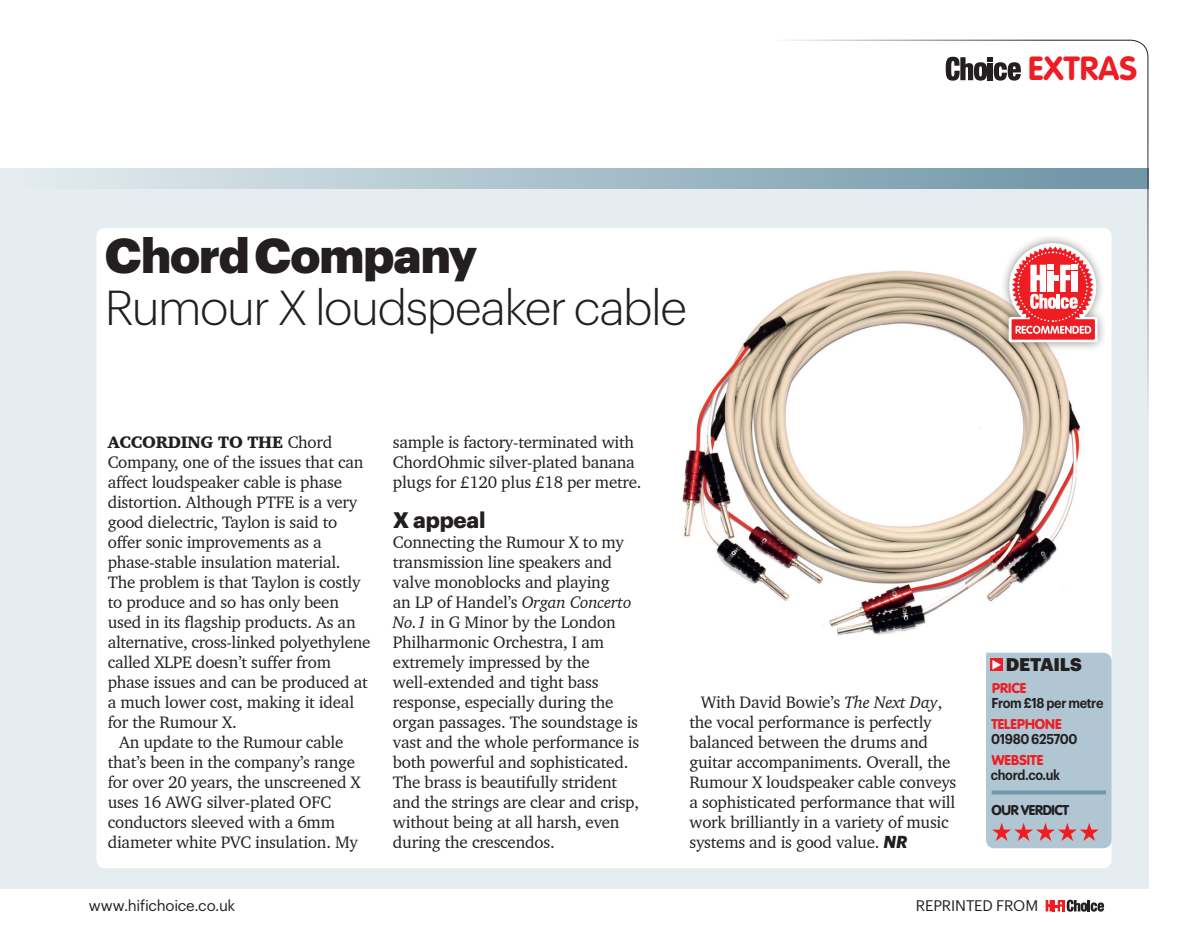
<style>
.page{position:relative;width:1191px;height:930px;background:#fff}
.page>*{position:absolute;margin:0;border:0;box-sizing:border-box;transform-origin:0 0}
.t1{font:300 48px "Graphik";letter-spacing:-.03em;color:#231f20}
.t2{font:900 48px "Graphik";letter-spacing:-.02em;color:#231f20}
.t3{font:700 33px "VAG Rounded Std";letter-spacing:.005em;color:#ee1d23}
.t4{font:700 22px "Graphik";letter-spacing:-.01em;color:#231f20}
.t5{font:900 18px "Graphik";letter-spacing:-.015em;color:#231f20}
.t6{font:17px/20px "Charter BT";letter-spacing:-.015em;color:#231f20}
.t7{font:900 17px "Charter BT";letter-spacing:-.015em;color:#231f20}
.t8{font:15px "Graphik";letter-spacing:-.015em;color:#231f20}
.t9{font:600 14px "Graphik";letter-spacing:-.02em;color:#231f20;scale:.9 1}
.t10{font:900 14px "VAG Rounded Std";color:#ee1d23}
.t11{font:900 14px "VAG Rounded Std";letter-spacing:-.03em;color:#231f20}
.s1{font-weight:400}
.s2{font-style:italic}
.s3{font-family:"Graphik";font-weight:700;font-style:italic}
</style>
<div class="page">
<div style="left:0;top:168px;width:1148px;height:720px;background:#e5edf1"></div>
<svg style="left:107px;top:168px;width:606px;height:20px"></svg>
<div style="left:96px;top:228px;width:1015px;height:640px;background:#fff;border-radius:9px"></div>
<img style="left:682px;top:390px;width:395px;height:246px">
<svg style="left:713px;top:39px;width:436px;height:436px"></svg>
<svg style="left:1045px;top:900px;width:59px;height:11px"></svg>
<div style="left:986px;top:653px;width:125px;height:195px;background:#b0c6d2"></div>
<h2 class="t3" style="left:1028px;top:49px;width:111px">EXTRAS</h2>
<h1 class="t2" style="left:105px;top:219px;width:374px">Chord Company</h1>
<h1 class="t1" style="left:105px;top:273px;width:584px">Rumour X loudspeaker cable</h1>
<p class="t7" style="left:108px;top:432px;width:226px">ACCORDING TO THE <span class="s1">Chord</span></p>
<p class="t6" style="left:108px;top:452px;width:257px">Company, one of the issues that can</p>
<p class="t6" style="left:108px;top:472px;width:236px">affect loudspeaker cable is phase</p>
<p class="t6" style="left:108px;top:492px;width:251px">distortion. Although PTFE is a very</p>
<p class="t6" style="left:108px;top:512px;width:231px">good dielectric, Taylon is said to</p>
<p class="t6" style="left:108px;top:532px;width:215px">offer sonic improvements as a</p>
<p class="t6" style="left:108px;top:552px;width:234px">phase-stable insulation material.</p>
<p class="t6" style="left:108px;top:572px;width:254px">The problem is that Taylon is costly</p>
<p class="t6" style="left:108px;top:592px;width:233px">to produce and so has only been</p>
<p class="t6" style="left:108px;top:612px;width:249px">used in its flagship products. As an</p>
<p class="t6" style="left:108px;top:632px;width:264px">alternative, cross-linked polyethylene</p>
<p class="t6" style="left:108px;top:652px;width:225px">called XLPE doesn’t suffer from</p>
<p class="t6" style="left:108px;top:672px;width:262px">phase issues and can be produced at</p>
<p class="t6" style="left:108px;top:692px;width:248px">a much lower cost, making it ideal</p>
<p class="t6" style="left:108px;top:712px;width:131px">for the Rumour X.</p>
<p class="t6" style="left:119px;top:732px;width:226px">An update to the Rumour cable</p>
<p class="t6" style="left:108px;top:752px;width:249px">that’s been in the company’s range</p>
<p class="t6" style="left:108px;top:772px;width:254px">for over 20 years, the unscreened X</p>
<p class="t6" style="left:108px;top:792px;width:225px">uses 16 AWG silver-plated OFC</p>
<p class="t6" style="left:108px;top:812px;width:229px">conductors sleeved with a 6mm</p>
<p class="t6" style="left:108px;top:832px;width:252px">diameter white PVC insulation. My</p>
<p class="t6" style="left:393px;top:432px;width:250px">sample is factory-terminated with<br>ChordOhmic silver-plated banana plugs for £120 plus £18 per metre.</p>
<p class="t4" style="left:393px;top:503px;width:94px">X appeal</p>
<p class="t6" style="left:393px;top:532px;width:248px">Connecting the Rumour X to my transmission line speakers and valve monoblocks and playing<br>an LP of Handel’s <span class="s2">Organ Concerto<br>No.1</span> in G Minor by the London<br>Philharmonic Orchestra, I am extremely impressed by the well-extended and tight bass response, especially during the organ passages. The soundstage is vast and the whole performance is both powerful and sophisticated.<br>The brass is beautifully strident and the strings are clear and crisp, without being at all harsh, even during the crescendos.</p>
<p class="t6" style="left:689px;top:692px;width:268px;text-indent:11px">With David Bowie’s <span class="s2">The Next Day</span>, the vocal performance is perfectly balanced between the drums and guitar accompaniments. Overall, the Rumour X loudspeaker cable conveys a sophisticated performance that will work brilliantly in a variety of music systems and is good value. <span class="s3">NR</span></p>
<p class="t5" style="left:1006px;top:651px;width:77px">DETAILS</p>
<p class="t10" style="left:992px;top:680px;width:36px">PRICE</p>
<p class="t9" style="left:991px;top:692px;width:126px">From £18 per metre</p>
<p class="t10" style="left:991px;top:715px;width:72px">TELEPHONE</p>
<p class="t9" style="left:991px;top:728px;width:98px">01980 625700</p>
<p class="t10" style="left:992px;top:751px;width:53px">WEBSITE</p>
<p class="t9" style="left:990px;top:764px;width:79px">chord.co.uk</p>
<p class="t11" style="left:991px;top:802px;width:79px">OUR VERDICT</p>
<p class="t8" style="left:89px;top:895px;width:148px">www.hifichoice.co.uk</p>
<p class="t8" style="left:916px;top:895px;width:124px">REPRINTED FROM</p>
</div>
